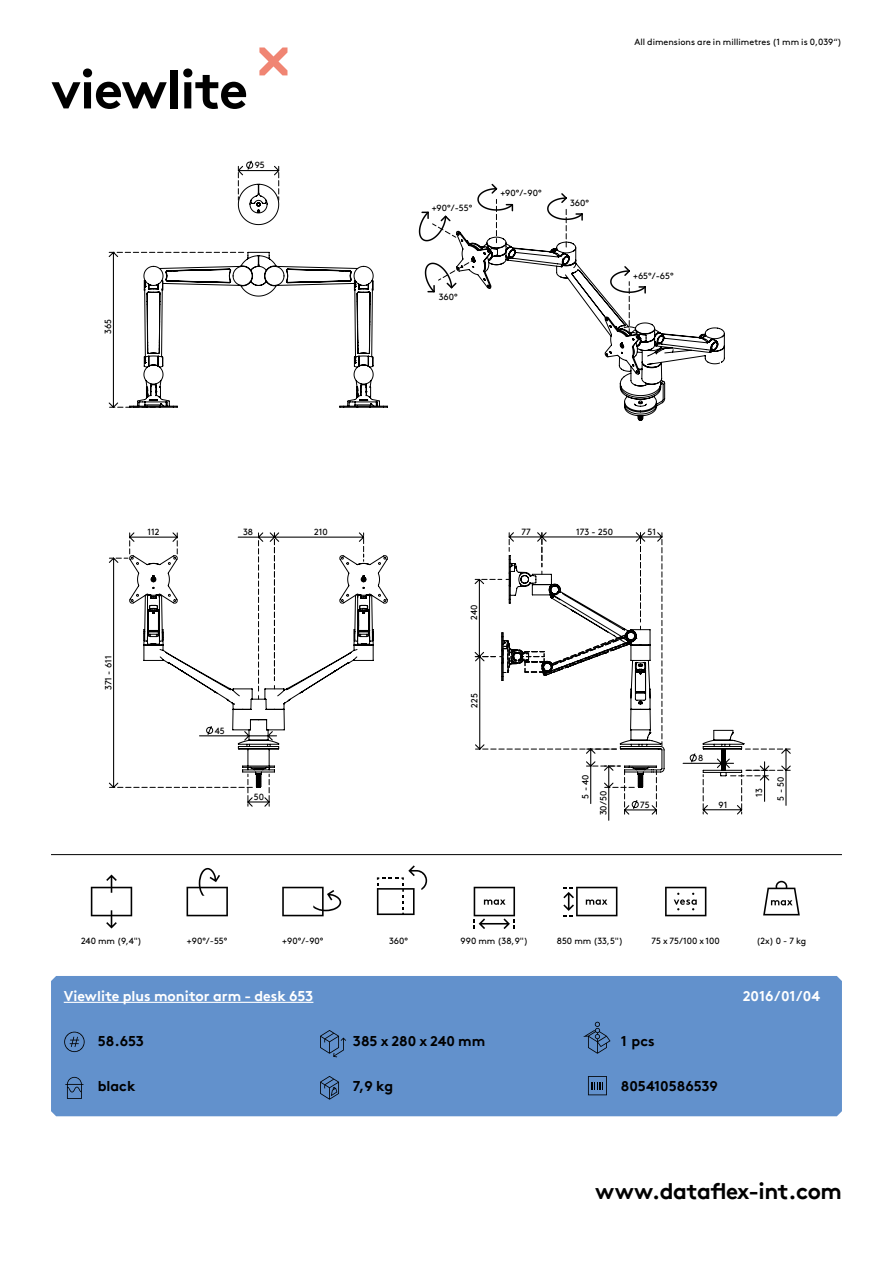
<style>
.page{position:relative;width:893px;height:1263px;background:#fff}
.page>*{position:absolute;margin:0;border:0;box-sizing:border-box;transform-origin:0 0}
.t1{font:700 54px "Brown Pro TT";letter-spacing:-.02em;color:#000}
.t2{font:700 22.5px "Brown Pro TT";letter-spacing:-.02em;color:#000}
.t3{font:700 14.25px "Brown Pro TT";color:#000}
.t4{font:700 14.25px "Brown Pro TT";color:#fff}
.t5{font:9px "Brown";color:#000}
.t6{font:9px/18px "Brown Pro TT Regular Alt";color:#000}
</style>
<div class="page">
<svg style="left:259px;top:47px;width:28px;height:28px"></svg>
<hr style="left:51px;top:854px;width:791px;height:1px;background:#000">
<svg style="left:91px;top:874px;width:41px;height:54px"></svg>
<svg style="left:187px;top:868px;width:41px;height:48px"></svg>
<svg style="left:282px;top:887px;width:59px;height:29px"></svg>
<svg style="left:377px;top:865px;width:50px;height:50px"></svg>
<svg style="left:474px;top:887px;width:41px;height:42px"></svg>
<svg style="left:563px;top:887px;width:54px;height:29px"></svg>
<svg style="left:665px;top:887px;width:41px;height:29px"></svg>
<svg style="left:763px;top:881px;width:37px;height:34px"></svg>
<div style="left:51px;top:976px;width:791px;height:140px;background:#6291cc"></div>
<svg style="left:109px;top:532px;width:256px;height:209px"></svg>
<svg style="left:418px;top:183px;width:96px;height:59px"></svg>
<svg style="left:547px;top:193px;width:36px;height:37px"></svg>
<svg style="left:424px;top:262px;width:32px;height:31px"></svg>
<svg style="left:129px;top:555px;width:259px;height:233px"></svg>
<svg style="left:474px;top:532px;width:191px;height:284px"></svg>
<svg style="left:129px;top:252px;width:259px;height:156px"></svg>
<svg style="left:456px;top:230px;width:269px;height:191px"></svg>
<svg style="left:682px;top:730px;width:109px;height:85px"></svg>
<svg style="left:237px;top:160px;width:43px;height:65px"></svg>
<svg style="left:64px;top:1032px;width:21px;height:20px"></svg>
<svg style="left:65px;top:1077px;width:18px;height:22px"></svg>
<svg style="left:320px;top:1030px;width:26px;height:27px"></svg>
<svg style="left:583px;top:1022px;width:27px;height:32px"></svg>
<svg style="left:320px;top:1076px;width:19px;height:24px"></svg>
<svg style="left:588px;top:1076px;width:19px;height:19px"></svg>
<hr style="left:64px;top:1002px;width:249px;height:1px;background:#fff">
<h1 class="t1" style="left:51px;top:46px;width:198px">viewlite</h1>
<p class="t6" style="left:255px;top:155px;width:12px">95</p>
<p class="t6" style="left:98px;top:334px;width:17px;rotate:-90deg">365</p>
<p class="t6" style="left:147px;top:522px;width:13px">112</p>
<p class="t6" style="left:98px;top:690px;width:36px;rotate:-90deg">371 - 611</p>
<p class="t6" style="left:243px;top:522px;width:12px">38</p>
<p class="t6" style="left:314px;top:522px;width:15px">210</p>
<p class="t6" style="left:215px;top:721px;width:12px">45</p>
<p class="t6" style="left:254px;top:787px;width:12px">50</p>
<p class="t5" style="left:634px;top:35px;width:209px">All dimensions are in millimetres (1 mm is 0,039“)</p>
<p class="t6" style="left:432px;top:198px;width:42px">+90°/-55°</p>
<p class="t6" style="left:500px;top:183px;width:43px">+90°/-90°</p>
<p class="t6" style="left:570px;top:193px;width:21px">360°</p>
<p class="t6" style="left:439px;top:287px;width:21px">360°</p>
<p class="t6" style="left:633px;top:266px;width:42px">+65°/-65°</p>
<p class="t6" style="left:464px;top:620px;width:17px;rotate:-90deg">240</p>
<p class="t6" style="left:465px;top:708px;width:16px;rotate:-90deg">225</p>
<p class="t6" style="left:521px;top:522px;width:11px">77</p>
<p class="t6" style="left:576px;top:522px;width:39px">173 - 250</p>
<p class="t6" style="left:647px;top:522px;width:10px">51</p>
<p class="t6" style="left:576px;top:815px;width:43px;text-indent:17px;rotate:-90deg">5 - 40<br>30/50</p>
<p class="t6" style="left:640px;top:795px;width:11px">75</p>
<p class="t6" style="left:698px;top:748px;width:7px">8</p>
<p class="t6" style="left:719px;top:795px;width:10px">91</p>
<p class="t6" style="left:749px;top:796px;width:10px;rotate:-90deg">13</p>
<p class="t6" style="left:771px;top:800px;width:26px;rotate:-90deg">5 - 50</p>
<p class="t5" style="left:81px;top:934px;width:62px">240 mm (9,4")</p>
<p class="t5" style="left:187px;top:934px;width:42px">+90°/-55°</p>
<p class="t5" style="left:282px;top:934px;width:43px">+90°/-90°</p>
<p class="t5" style="left:389px;top:934px;width:21px">360°</p>
<p class="t5" style="left:461px;top:934px;width:69px">990 mm (38,9")</p>
<p class="t5" style="left:557px;top:934px;width:68px">850 mm (33,5")</p>
<p class="t5" style="left:652px;top:934px;width:70px">75 x 75/100 x 100</p>
<p class="t5" style="left:757px;top:934px;width:51px">(2x) 0 - 7 kg</p>
<h3 class="t4" style="left:64px;top:985px;width:251px">Viewlite plus monitor arm - desk 653</h3>
<h3 class="t4" style="left:743px;top:985px;width:79px">2016/01/04</h3>
<h3 class="t3" style="left:98px;top:1029px;width:48px">58.653</h3>
<h3 class="t3" style="left:98px;top:1074px;width:39px">black</h3>
<h3 class="t3" style="left:353px;top:1029px;width:134px">385 x 280 x 240 mm</h3>
<h3 class="t3" style="left:621px;top:1029px;width:35px">1 pcs</h3>
<h3 class="t3" style="left:353px;top:1074px;width:42px">7,9 kg</h3>
<h3 class="t3" style="left:621px;top:1074px;width:99px">805410586539</h3>
<h2 class="t2" style="left:595px;top:1173px;width:248px">www.dataflex-int.com</h2>
</div>
